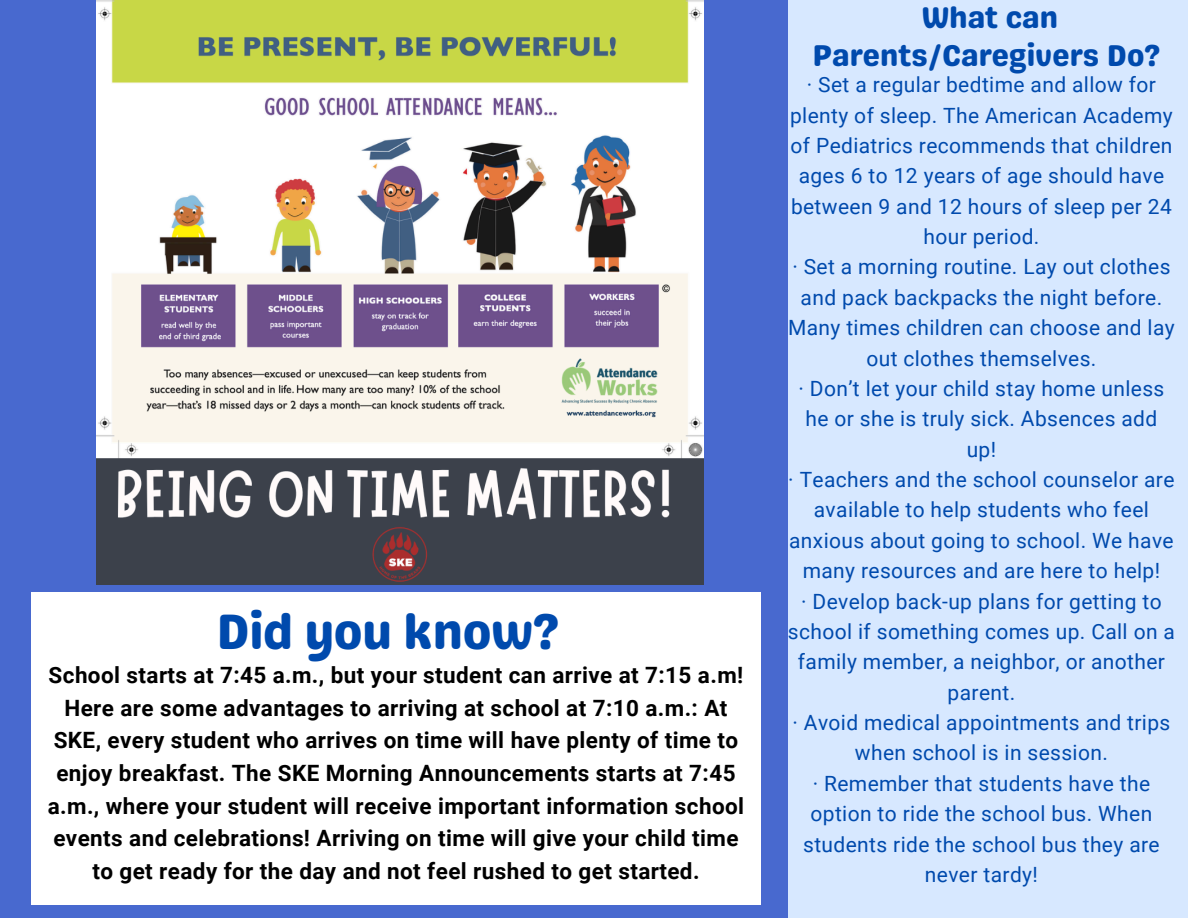
<style>
.page{position:relative;width:1188px;height:918px;background:#d7e8ff}
.page>*{position:absolute;margin:0;border:0;box-sizing:border-box;transform-origin:0 0}
.t1{font:49.5px "Genty Sans";letter-spacing:-.01em;color:#004aad}
.t2{font:30px/38.2px "Genty Sans";color:#004aad;text-align:center}
.t3{font:700 22.5px/32.7px "Roboto";letter-spacing:.02em;color:#000;text-align:center}
.t4{font:21px/30.3px "Roboto";letter-spacing:.02em;color:#004aad;text-align:center}
</style>
<div class="page">
<div style="left:0;top:0;width:788px;height:918px;background:#4869cf"></div>
<div style="left:31px;top:593px;width:730px;height:312px;background:#fff"></div>
<img style="left:96px;top:0;width:608px;height:585px">
<p class="t1" style="left:217px;top:602px;width:344px">Did you know?</p>
<p class="t3" style="left:48px;top:659px;width:698px">School starts at 7:45 a.m., but your student can arrive at 7:15 a.m!<br>Here are some advantages to arriving at school at 7:10 a.m.: At SKE, every student who arrives on time will have plenty of time to enjoy breakfast. The SKE Morning Announcements starts at 7:45 a.m., where your student will receive important information school events and celebrations! Arriving on time will give your child time to get ready for the day and not feel rushed to get started.</p>
<p class="t2" style="left:812px;top:-2px;width:349px">What can<br>Parents/Caregivers Do?</p>
<p class="t4" style="left:790px;top:70px;width:384px">· Set a regular bedtime and allow for plenty of sleep. The American Academy of Pediatrics recommends that children ages 6 to 12 years of age should have between 9 and 12 hours of sleep per 24 hour period.</p>
<h3 class="t4" style="left:788px;top:252px;width:388px">· Set a morning routine. Lay out clothes and pack backpacks the night before.<br>Many times children can choose and lay out clothes themselves.</h3>
<p class="t4" style="left:799px;top:374px;width:367px">· Don’t let your child stay home unless he or she is truly sick. Absences add up!</p>
<p class="t4" style="left:788px;top:465px;width:388px">· Teachers and the school counselor are available to help students who feel anxious about going to school. We have many resources and are here to help!</p>
<p class="t4" style="left:788px;top:586px;width:389px">· Develop back-up plans for getting to school if something comes up. Call on a family member, a neighbor, or another parent.</p>
<p class="t4" style="left:793px;top:708px;width:379px">· Avoid medical appointments and trips when school is in session.</p>
<p class="t4" style="left:803px;top:768px;width:358px">· Remember that students have the option to ride the school bus. When students ride the school bus they are never tardy!</p>
</div>
